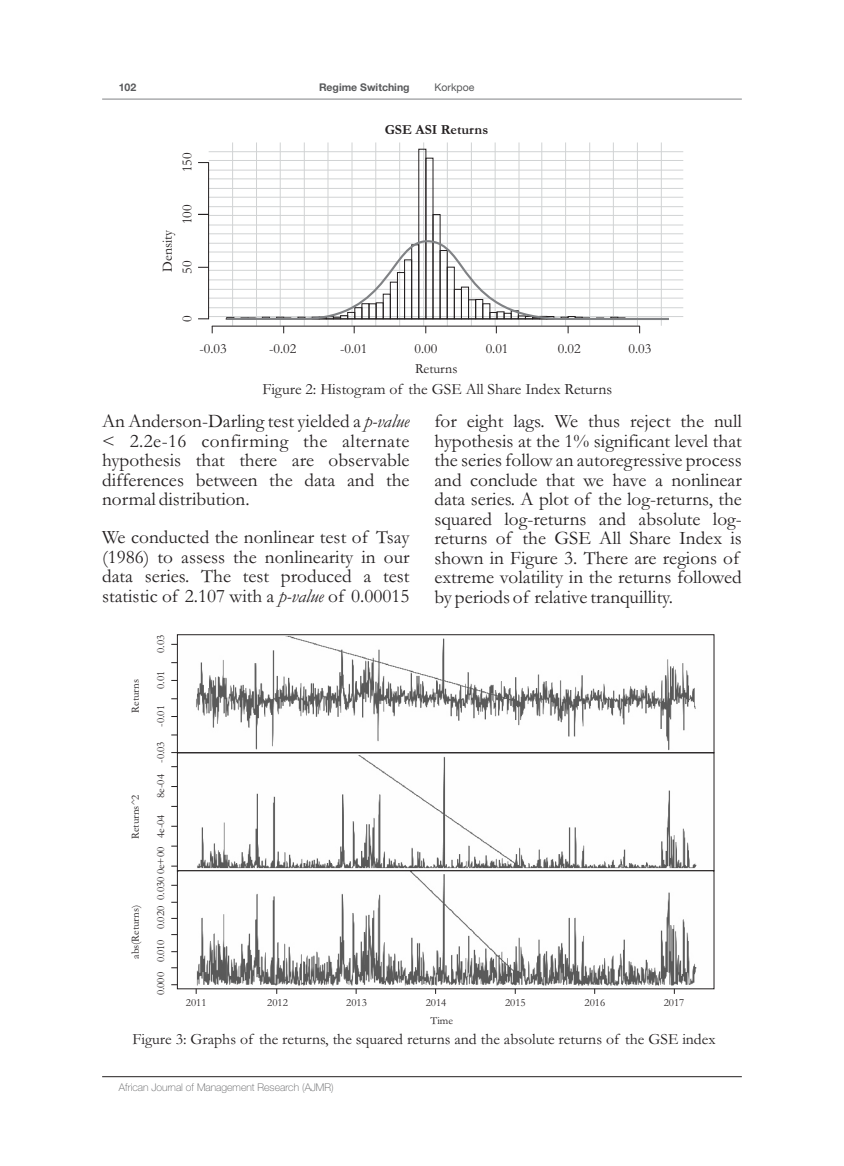
<style>
.page{position:relative;width:844px;height:1166px;background:#fff}
.page>*{position:absolute;margin:0;border:0;box-sizing:border-box;transform-origin:0 0}
.t1{font:19.25px/19.4px "Garamond";color:#231f20;text-align:justify}
.t2{font:15.75px "Garamond";color:#231f20}
.t3{font:14px "Garamond";color:#231f20}
.t4{font:700 14px "Garamond";color:#231f20}
.t5{font:11.03px "Garamond";color:#231f20}
.t6{font:100 10.5px "Context Reprise Thin S Si";color:#58595b}
.t7{font:700 10.5px "Context Reprise S Si";color:#58595b}
.t8{font:10.5px "Context Reprise S Si";color:#58595b}
.s1{font-style:italic}
</style>
<div class="page">
<hr style="left:208px;top:307px;width:475px;height:1px;background:#d1d3d4">
<hr style="left:232px;top:142px;width:1px;height:184px;background:#d1d3d4">
<hr style="left:256px;top:142px;width:1px;height:184px;background:#d1d3d4">
<hr style="left:280px;top:142px;width:1px;height:184px;background:#d1d3d4">
<hr style="left:304px;top:142px;width:1px;height:184px;background:#d1d3d4">
<hr style="left:327px;top:142px;width:1px;height:184px;background:#d1d3d4">
<hr style="left:351px;top:142px;width:1px;height:184px;background:#d1d3d4">
<hr style="left:375px;top:142px;width:1px;height:184px;background:#d1d3d4">
<hr style="left:399px;top:142px;width:1px;height:184px;background:#d1d3d4">
<hr style="left:423px;top:142px;width:1px;height:184px;background:#d1d3d4">
<hr style="left:447px;top:142px;width:1px;height:184px;background:#d1d3d4">
<hr style="left:471px;top:142px;width:1px;height:184px;background:#d1d3d4">
<hr style="left:494px;top:142px;width:1px;height:184px;background:#d1d3d4">
<hr style="left:518px;top:142px;width:1px;height:184px;background:#d1d3d4">
<hr style="left:541px;top:142px;width:1px;height:184px;background:#d1d3d4">
<hr style="left:565px;top:142px;width:1px;height:184px;background:#d1d3d4">
<hr style="left:589px;top:142px;width:1px;height:184px;background:#d1d3d4">
<hr style="left:613px;top:142px;width:1px;height:184px;background:#d1d3d4">
<hr style="left:637px;top:142px;width:1px;height:184px;background:#d1d3d4">
<hr style="left:660px;top:142px;width:1px;height:184px;background:#d1d3d4">
<hr style="left:208px;top:316px;width:475px;height:1px;background:#d1d3d4">
<hr style="left:208px;top:298px;width:475px;height:1px;background:#d1d3d4">
<hr style="left:208px;top:289px;width:475px;height:1px;background:#d1d3d4">
<hr style="left:208px;top:280px;width:475px;height:1px;background:#d1d3d4">
<hr style="left:208px;top:270px;width:475px;height:1px;background:#d1d3d4">
<hr style="left:208px;top:261px;width:475px;height:1px;background:#d1d3d4">
<hr style="left:208px;top:252px;width:475px;height:1px;background:#d1d3d4">
<hr style="left:208px;top:243px;width:475px;height:1px;background:#d1d3d4">
<hr style="left:208px;top:233px;width:475px;height:1px;background:#d1d3d4">
<hr style="left:208px;top:225px;width:475px;height:1px;background:#d1d3d4">
<hr style="left:208px;top:215px;width:475px;height:1px;background:#d1d3d4">
<hr style="left:208px;top:206px;width:475px;height:1px;background:#d1d3d4">
<hr style="left:208px;top:197px;width:475px;height:1px;background:#d1d3d4">
<hr style="left:208px;top:188px;width:475px;height:1px;background:#d1d3d4">
<hr style="left:208px;top:179px;width:475px;height:1px;background:#d1d3d4">
<hr style="left:208px;top:170px;width:475px;height:1px;background:#d1d3d4">
<hr style="left:208px;top:160px;width:475px;height:1px;background:#d1d3d4">
<hr style="left:208px;top:151px;width:475px;height:1px;background:#d1d3d4">
<div style="left:425px;top:158px;width:8px;height:161px;border:1px solid #231f20"></div>
<div style="left:432px;top:214px;width:8px;height:105px;border:1px solid #231f20"></div>
<hr style="left:208px;top:162px;width:1px;height:157px;background:#231f20">
<hr style="left:212px;top:326px;width:427px;height:1px;background:#231f20">
<svg style="left:224px;top:239px;width:447px;height:94px"></svg>
<img style="left:196px;top:636px;width:500px;height:114px">
<div style="left:177px;top:634px;width:537px;height:119px;border:1px solid #231f20"></div>
<img style="left:197px;top:755px;width:500px;height:114px">
<div style="left:177px;top:752px;width:537px;height:119px;border:1px solid #231f20"></div>
<img style="left:196px;top:872px;width:501px;height:114px">
<div style="left:177px;top:870px;width:537px;height:119px;border:1px solid #231f20"></div>
<hr style="left:102px;top:99px;width:639px;height:1px;background:#808285">
<hr style="left:102px;top:1076px;width:639px;height:1px;background:#231f20">
<p class="t7" style="left:119px;top:83px;width:19px">102</p>
<p class="t7" style="left:319px;top:83px;width:92px">Regime Switching</p>
<p class="t8" style="left:434px;top:83px;width:41px">Korkpoe</p>
<p class="t3" style="left:182px;top:172px;width:21px;rotate:-90deg">150</p>
<p class="t3" style="left:182px;top:224px;width:21px;rotate:-90deg">100</p>
<p class="t3" style="left:163px;top:272px;width:44px;rotate:-90deg">Density</p>
<p class="t3" style="left:182px;top:274px;width:15px;rotate:-90deg">50</p>
<p class="t4" style="left:384px;top:125px;width:105px">GSE ASI Returns</p>
<p class="t3" style="left:182px;top:322px;width:8px;rotate:-90deg">0</p>
<p class="t3" style="left:199px;top:344px;width:29px">-0.03</p>
<p class="t3" style="left:269px;top:344px;width:29px">-0.02</p>
<p class="t3" style="left:340px;top:344px;width:29px">-0.01</p>
<p class="t3" style="left:414px;top:344px;width:24px">0.00</p>
<p class="t3" style="left:485px;top:344px;width:24px">0.01</p>
<p class="t3" style="left:557px;top:344px;width:24px">0.02</p>
<p class="t3" style="left:628px;top:344px;width:24px">0.03</p>
<p class="t3" style="left:415px;top:364px;width:44px">Returns</p>
<p class="t2" style="left:262px;top:384px;width:351px">Figure 2: Histogram of the GSE All Share Index Returns</p>
<p class="t1" style="left:102px;top:414px;width:309px">An Anderson-Darling test yielded a <span class="s1">p-value </span>&lt; 2.2e-16 confirming the alternate hypothesis that there are observable differences between the data and the normal distribution.</p>
<p class="t1" style="left:102px;top:530px;width:309px">We conducted the nonlinear test of Tsay (1986) to assess the nonlinearity in our data series. The test produced a test statistic of 2.107 with a <span class="s1">p-value</span> of 0.00015</p>
<p class="t5" style="left:131px;top:713px;width:35px;rotate:-90deg">Returns</p>
<p class="t5" style="left:131px;top:839px;width:46px;rotate:-90deg">Returns^2</p>
<p class="t5" style="left:131px;top:959px;width:55px;rotate:-90deg">abs(Returns)</p>
<p class="t5" style="left:157px;top:653px;width:19px;rotate:-90deg">0.03</p>
<p class="t5" style="left:157px;top:689px;width:19px;rotate:-90deg">0.01</p>
<p class="t5" style="left:157px;top:726px;width:23px;rotate:-90deg">-0.01</p>
<p class="t5" style="left:157px;top:798px;width:58px;rotate:-90deg">8e-04 -0.03</p>
<p class="t5" style="left:157px;top:838px;width:25px;rotate:-90deg">4e-04</p>
<p class="t5" style="left:157px;top:995px;width:150px;rotate:-90deg">0.000 0.010 0.020 0.030 0e+00</p>
<p class="t1" style="left:434px;top:414px;width:309px;text-align:left">for eight lags. We thus reject the null hypothesis at the 1% significant level that the series follow an autoregressive process and conclude that we have a nonlinear data series. A plot of the log-returns, the squared log-returns and absolute log&shy;returns of the GSE All Share Index is shown in Figure 3. There are regions of extreme volatility in the returns followed by periods of relative tranquillity.</p>
<p class="t5" style="left:186px;top:999px;width:22px">2011</p>
<p class="t5" style="left:267px;top:999px;width:22px">2012</p>
<p class="t5" style="left:346px;top:999px;width:22px">2013</p>
<p class="t5" style="left:425px;top:999px;width:22px">2014</p>
<p class="t5" style="left:505px;top:999px;width:22px">2015</p>
<p class="t5" style="left:584px;top:999px;width:22px">2016</p>
<p class="t5" style="left:663px;top:999px;width:22px">2017</p>
<p class="t5" style="left:430px;top:1017px;width:24px">Time</p>
<p class="t2" style="left:133px;top:1033px;width:584px">Figure 3: Graphs of the returns, the squared returns and the absolute returns of the GSE index</p>
<p class="t6" style="left:119px;top:1083px;width:216px">African Journal of Management Research (AJMR)</p>
</div>
